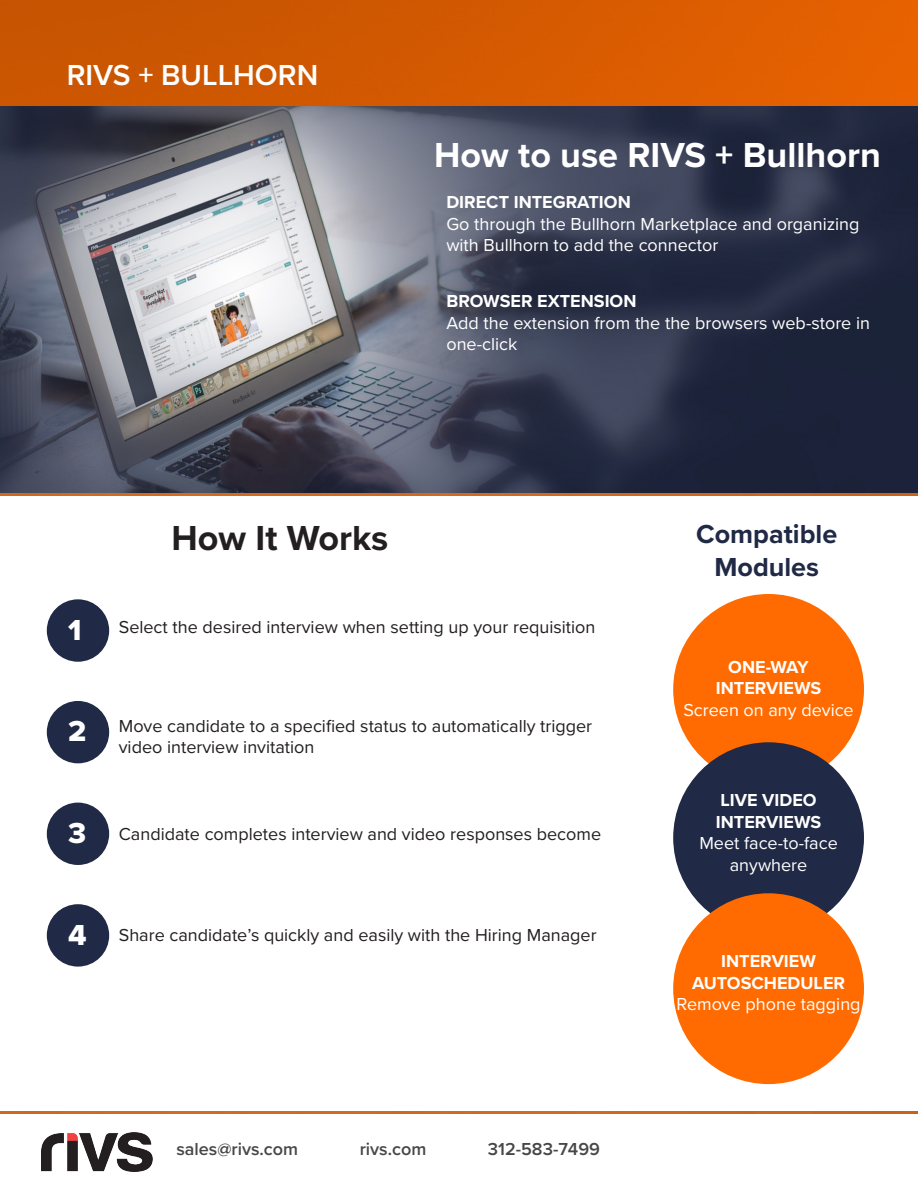
<style>
.page{position:relative;width:918px;height:1188px;background:#fff}
.page>*{position:absolute;margin:0;border:0;box-sizing:border-box;transform-origin:0 0}
.t1{font:700 36px "Proxima Nova";color:#fff}
.t2{font:700 36px "Proxima Nova";color:#231f20}
.t3{font:600 30px "Proxima Nova";color:#fff}
.t4{font:30px "Proxima Nova Extrabld";color:#fff}
.t5{font:700 27px "Proxima Nova";color:#202945}
.t6{font:18px/21.6px "Proxima Nova";color:#231f20}
.t7{font:18px/21.6px "Proxima Nova";color:#fff}
.t8{font:700 18px "Proxima Nova";color:#fff}
.t9{font:600 18px "Proxima Nova";color:#464748}
</style>
<div class="page">
<div style="left:0;top:0;width:918px;height:108px;background:linear-gradient(to right,#c55302,#e66101)"></div>
<div style="left:47px;top:599px;width:62px;height:63px;background:#202945;border-radius:50%"></div>
<div style="left:47px;top:701px;width:62px;height:62px;background:#202945;border-radius:50%"></div>
<div style="left:47px;top:904px;width:62px;height:63px;background:#202945;border-radius:50%"></div>
<div style="left:47px;top:803px;width:62px;height:62px;background:#202945;border-radius:50%"></div>
<img style="left:0;top:106px;width:918px;height:390px">
<img style="left:42px;top:1132px;width:111px;height:40px">
<div style="left:673px;top:594px;width:191px;height:191px;background:#ff6b00;border-radius:50%"></div>
<hr style="left:0;top:1111px;width:918px;height:3px;background:#d16a1f">
<div style="left:673px;top:742px;width:191px;height:191px;background:#202945;border-radius:50%"></div>
<div style="left:673px;top:893px;width:191px;height:191px;background:#ff6b00;border-radius:50%"></div>
<h2 class="t3" style="left:67px;top:53px;width:253px">RIVS + BULLHORN</h2>
<p class="t1" style="left:434px;top:128px;width:448px">How to use RIVS + Bullhorn</p>
<p class="t8" style="left:446px;top:189px;width:186px">DIRECT INTEGRATION</p>
<p class="t7" style="left:446px;top:212px;width:415px">Go through the Bullhorn Marketplace and organizing with Bullhorn to add the connector</p>
<p class="t8" style="left:446px;top:288px;width:192px">BROWSER EXTENSION</p>
<p class="t7" style="left:446px;top:311px;width:425px">Add the extension from the the browsers web-store in one-click</p>
<p class="t2" style="left:172px;top:512px;width:218px">How It Works</p>
<p class="t5" style="left:696px;top:514px;width:143px">Compatible</p>
<p class="t5" style="left:714px;top:547px;width:106px">Modules</p>
<p class="t4" style="left:68px;top:607px;width:15px">1</p>
<p class="t6" style="left:119px;top:615px;width:478px">Select the desired interview when setting up your requisition</p>
<p class="t4" style="left:68px;top:709px;width:20px">2</p>
<p class="t6" style="left:119px;top:714px;width:475px">Move candidate to a specified status to automatically trigger video interview invitation</p>
<p class="t8" style="left:728px;top:653px;width:82px">ONE-WAY</p>
<p class="t8" style="left:716px;top:675px;width:107px">INTERVIEWS</p>
<p class="t7" style="left:683px;top:698px;width:172px">Screen on any device</p>
<p class="t4" style="left:68px;top:811px;width:20px">3</p>
<p class="t6" style="left:119px;top:822px;width:484px">Candidate completes interview and video responses become</p>
<p class="t8" style="left:721px;top:787px;width:98px">LIVE VIDEO</p>
<p class="t8" style="left:716px;top:808px;width:107px">INTERVIEWS</p>
<p class="t7" style="left:699px;top:832px;width:140px">Meet face-to-face</p>
<p class="t7" style="left:730px;top:853px;width:79px">anywhere</p>
<p class="t4" style="left:68px;top:912px;width:20px">4</p>
<p class="t6" style="left:119px;top:923px;width:479px">Share candidate’s quickly and easily with the Hiring Manager</p>
<p class="t8" style="left:721px;top:948px;width:96px">INTERVIEW</p>
<p class="t8" style="left:692px;top:969px;width:154px">AUTOSCHEDULER</p>
<p class="t7" style="left:677px;top:993px;width:185px">Remove phone tagging</p>
<p class="t9" style="left:176px;top:1136px;width:123px">sales@rivs.com</p>
<p class="t9" style="left:360px;top:1136px;width:68px">rivs.com</p>
<p class="t9" style="left:488px;top:1136px;width:114px">312-583-7499</p>
</div>
